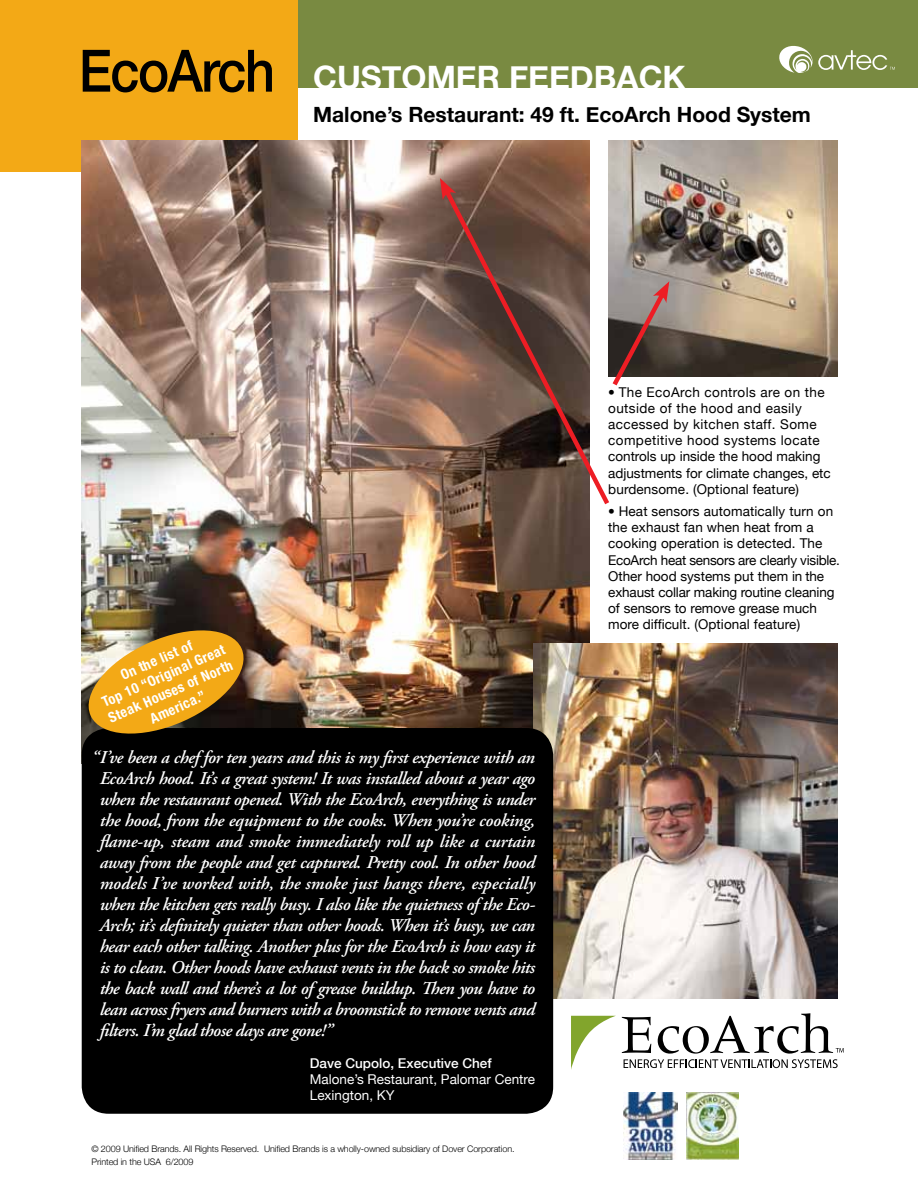
<style>
.page{position:relative;width:918px;height:1188px;background:#fff}
.page>*{position:absolute;margin:0;border:0;box-sizing:border-box;transform-origin:0 0}
.t1{font:500 58.5px "Helvetica Neue";letter-spacing:-.03em;color:#000;scale:.9 1}
.t2{font:700 32.25px "Helvetica Neue";color:#fff}
.t3{font:700 21px "Helvetica Neue";color:#000}
.t4{font:italic 600 18px/21px "Adobe Garamond Pro";letter-spacing:-.025em;color:#fff;text-align:justify}
.t5{font:700 condensed 14.25px/17.1px "Helvetica Neue";color:#fff;text-align:center}
.t6{font:13.5px/16.2px "Helvetica Neue";letter-spacing:.01em;color:#000}
.t7{font:13.5px/16.2px "Helvetica Neue";letter-spacing:.03em;color:#000}
.t8{font:13.5px/16.2px "Helvetica Neue";color:#fff}
.t9{font:500 13.5px "Helvetica Neue";color:#fff}
.t10{font:300 9px/12.9px "Helvetica Neue";letter-spacing:-.01em;color:#000}
</style>
<div class="page">
<div style="left:1px;top:0;width:917px;height:88px;background:#798a41"></div>
<div style="left:0;top:0;width:298px;height:172px;background:#f3a916"></div>
<svg style="left:571px;top:1016px;width:44px;height:54px"></svg>
<svg style="left:622px;top:1013px;width:222px;height:55px"></svg>
<img style="left:82px;top:141px;width:508px;height:609px">
<img style="left:533px;top:644px;width:305px;height:355px">
<img style="left:608px;top:141px;width:230px;height:236px">
<svg style="left:440px;top:183px;width:173px;height:326px;background:#7b6259"></svg>
<svg style="left:440px;top:178px;width:16px;height:22px"></svg>
<div style="left:82px;top:728px;width:471px;height:386px;background:#000;border-radius:27px"></div>
<svg style="left:609px;top:281px;width:61px;height:109px;background:#7f6865"></svg>
<svg style="left:81px;top:624px;width:170px;height:116px;background:#ae812a"></svg>
<svg style="left:779px;top:46px;width:116px;height:27px"></svg>
<img style="left:686px;top:1092px;width:53px;height:68px">
<img style="left:624px;top:1092px;width:54px;height:68px">
<h1 class="t1" style="left:79px;top:36px;width:220px">EcoArch</h1>
<h2 class="t2" style="left:313px;top:57px;width:374px">CUSTOMER FEEDBACK</h2>
<p class="t3" style="left:313px;top:101px;width:499px">Malone’s Restaurant: 49 ft. EcoArch Hood System</p>
<p class="t5" style="left:92px;top:679px;width:136px;rotate:-24deg">On the list of<br>Top 10 “Original Great<br>Steak Houses of North<br>America.”</p>
<p class="t7" style="left:608px;top:384px;width:224px">• The EcoArch controls are on the outside of the hood and easily accessed by kitchen staff. Some competitive hood systems locate controls up inside the hood making adjustments for climate changes, etc burdensome. (Optional feature)</p>
<p class="t6" style="left:608px;top:503px;width:233px">• Heat sensors automatically turn on the exhaust fan when heat from a cooking operation is detected. The EcoArch heat sensors are clearly visible.<br>Other hood systems put them in the exhaust collar making routine cleaning of sensors to remove grease much more difficult. (Optional feature)</p>
<p class="t4" style="left:100px;top:748px;width:437px;text-indent:-8px">“I’ve been a chef for ten years and this is my first experience with an EcoArch hood. It’s a great system! It was installed about a year ago when the restaurant opened. With the EcoArch, everything is under the hood, from the equipment to the cooks. When you’re cooking, flame-up, steam and smoke immediately roll up like a curtain away from the people and get captured. Pretty cool. In other hood models I’ve worked with, the smoke just hangs there, especially when the kitchen gets really busy. I also like the quietness of the Eco-Arch; it’s definitely quieter than other hoods. When it’s busy, we can hear each other talking. Another plus for the EcoArch is how easy it is to clean. Other hoods have exhaust vents in the back so smoke hits the back wall and there’s a lot of grease buildup. Then you have to lean across fryers and burners with a broomstick to remove vents and filters. I’m glad those days are gone!”</p>
<p class="t9" style="left:310px;top:1055px;width:183px">Dave Cupolo, Executive Chef</p>
<p class="t8" style="left:310px;top:1071px;width:227px">Malone’s Restaurant, Palomar Centre<br>Lexington, KY</p>
<p class="t10" style="left:91px;top:1142px;width:425px">© 2009 Unified Brands. All Rights Reserved. Unified Brands is a wholly-owned subsidiary of Dover Corporation.<br>Printed in the USA 6/2009</p>
</div>
